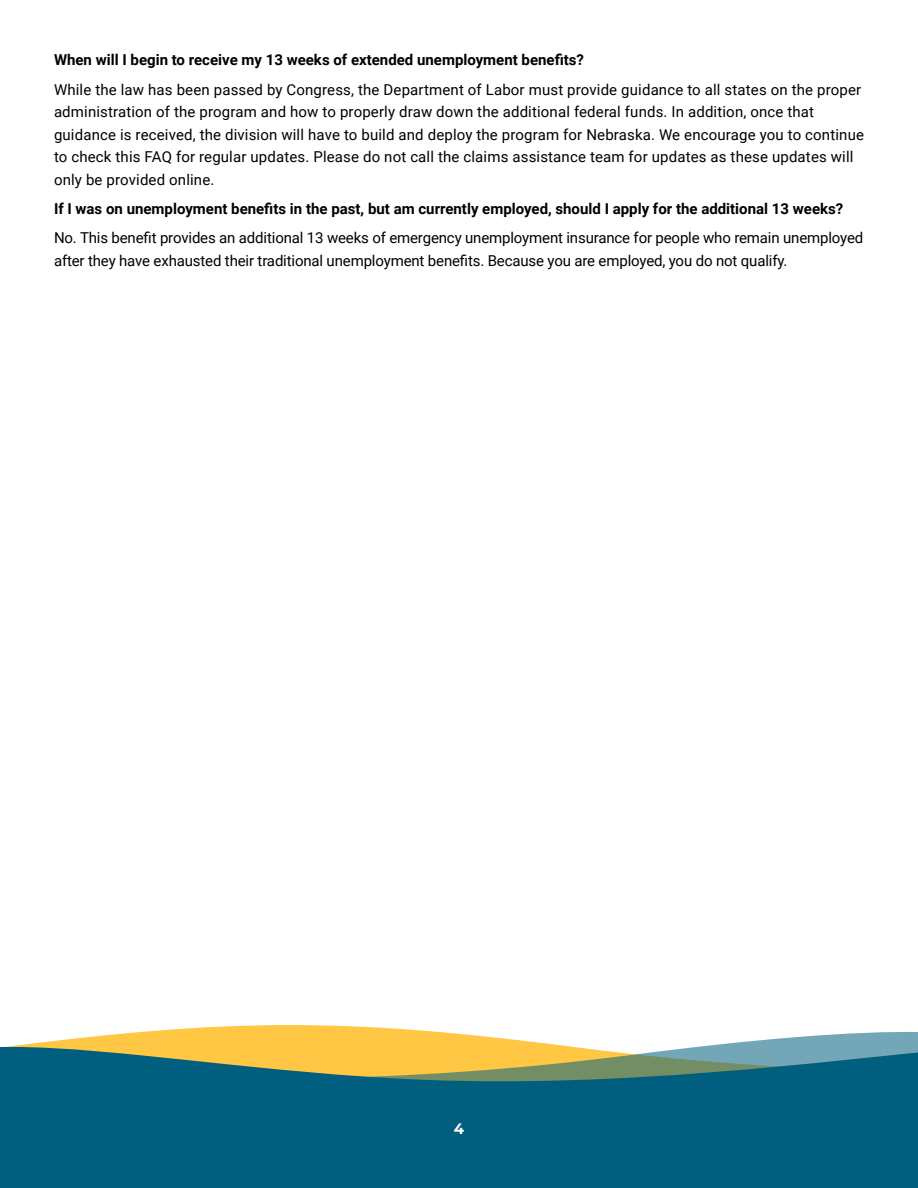
<style>
.page{position:relative;width:918px;height:1188px;background:#fff}
.page>*{position:absolute;margin:0;border:0;box-sizing:border-box;transform-origin:0 0}
.Body_Copy{font:15px/22.5px "Roboto";letter-spacing:.01em;color:#000}
.Body_Copy-2{font:15px/22.5px "Roboto";letter-spacing:-.01em;color:#000}
.Body_Copy-3{font:700 15px "Roboto";color:#000}
.Step_Heading{font:700 15px "Montserrat";color:#fff}
</style>
<div class="page">
<svg style="left:154px;top:1025px;width:272px;height:6px;fill:#ffc744"></svg>
<svg style="left:5px;top:1031px;width:913px;height:16px"></svg>
<svg style="left:0;top:1047px;width:918px;height:141px;background:#1c6b7b"></svg>
<p class="Body_Copy-3" style="left:54px;top:49px;width:532px">When will I begin to receive my 13 weeks of extended unemployment benefits?</p>
<p class="Body_Copy" style="left:54px;top:77px;width:812px">While the law has been passed by Congress, the Department of Labor must provide guidance to all states on the proper administration of the program and how to properly draw down the additional federal funds. In addition, once that guidance is received, the division will have to build and deploy the program for Nebraska. We encourage you to continue to check this FAQ for regular updates. Please do not call the claims assistance team for updates as these updates will only be provided online.</p>
<p class="Body_Copy-3" style="left:54px;top:198px;width:791px">If I was on unemployment benefits in the past, but am currently employed, should I apply for the additional 13 weeks?</p>
<p class="Body_Copy-2" style="left:54px;top:226px;width:811px">No. This benefit provides an additional 13 weeks of emergency unemployment insurance for people who remain unemployed after they have exhausted their traditional unemployment benefits. Because you are employed, you do not qualify.</p>
<p class="Step_Heading" style="left:454px;top:1118px;width:12px">4</p>
</div>
